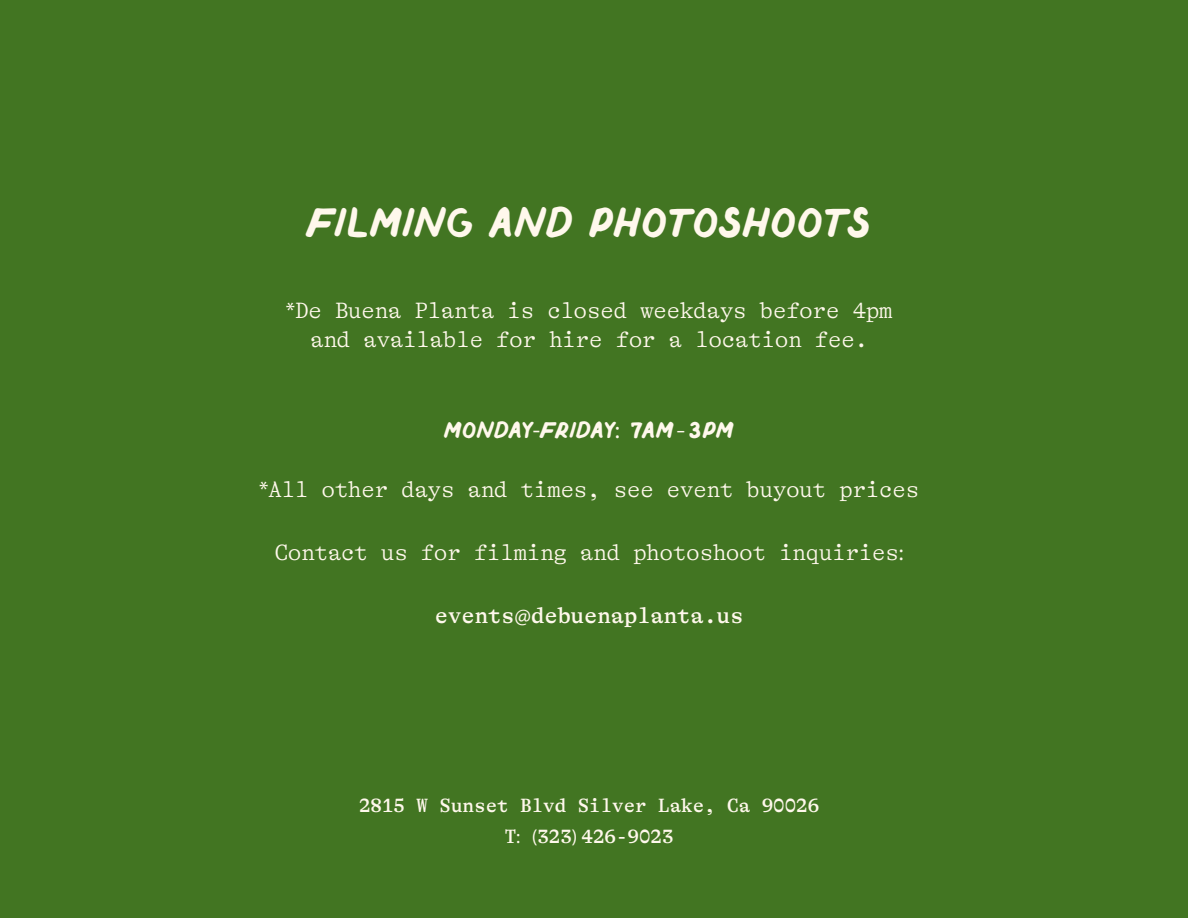
<style>
.page{position:relative;width:1188px;height:918px;background:#427522}
.page>*{position:absolute;margin:0;border:0;box-sizing:border-box;transform-origin:0 0}
.t1{font:43.5px "TAY Barro";color:#fff8ec}
.t2{font:24px "TAY Barro";color:#fff8ec}
.t3{font:300 22.5px/28.5px "GT Alpina Tw Trial";color:#fff8ec;text-align:center}
.t4{font:500 22.5px "GT Alpina Tw Trial";color:#fff8ec}
.t5{font:500 19.5px/31.5px "GT Alpina Tw Trial";color:#fff8ec;text-align:center}
.s1{font-family:"Myriad Pro";font-weight:400}
.s2{font-family:"Myriad Pro"}
.s3{font-family:"GT Alpina Tw Trial";font-weight:300}
</style>
<div class="page">
<h1 class="t1" style="left:307px;top:197px;width:567px">FILMING AND PHOTOSHOOTS</h1>
<p class="t3" style="left:286px;top:298px;width:608px"><span class="s1">*</span>De Buena Planta is closed weekdays before 4pm and available for hire for a location fee.</p>
<p class="t2" style="left:444px;top:416px;width:291px">MONDAY<span class="s2">-</span>FRIDAY<span class="s2">:</span> 7AM<span class="s3">-</span>3PM</p>
<p class="t3" style="left:259px;top:476px;width:661px"><span class="s1">*</span>All other days and times, see event buyout prices</p>
<p class="t3" style="left:275px;top:539px;width:630px">Contact us for filming and photoshoot inquiries<span class="s1">:</span></p>
<p class="t4" style="left:435px;top:606px;width:310px">events<span class="s1">@</span>debuenaplanta.us</p>
<p class="t5" style="left:359px;top:791px;width:462px">2815 W Sunset Blvd Silver Lake, Ca 90026<br>T<span class="s1">: (</span>323<span class="s1">)</span> 426-9023</p>
</div>
